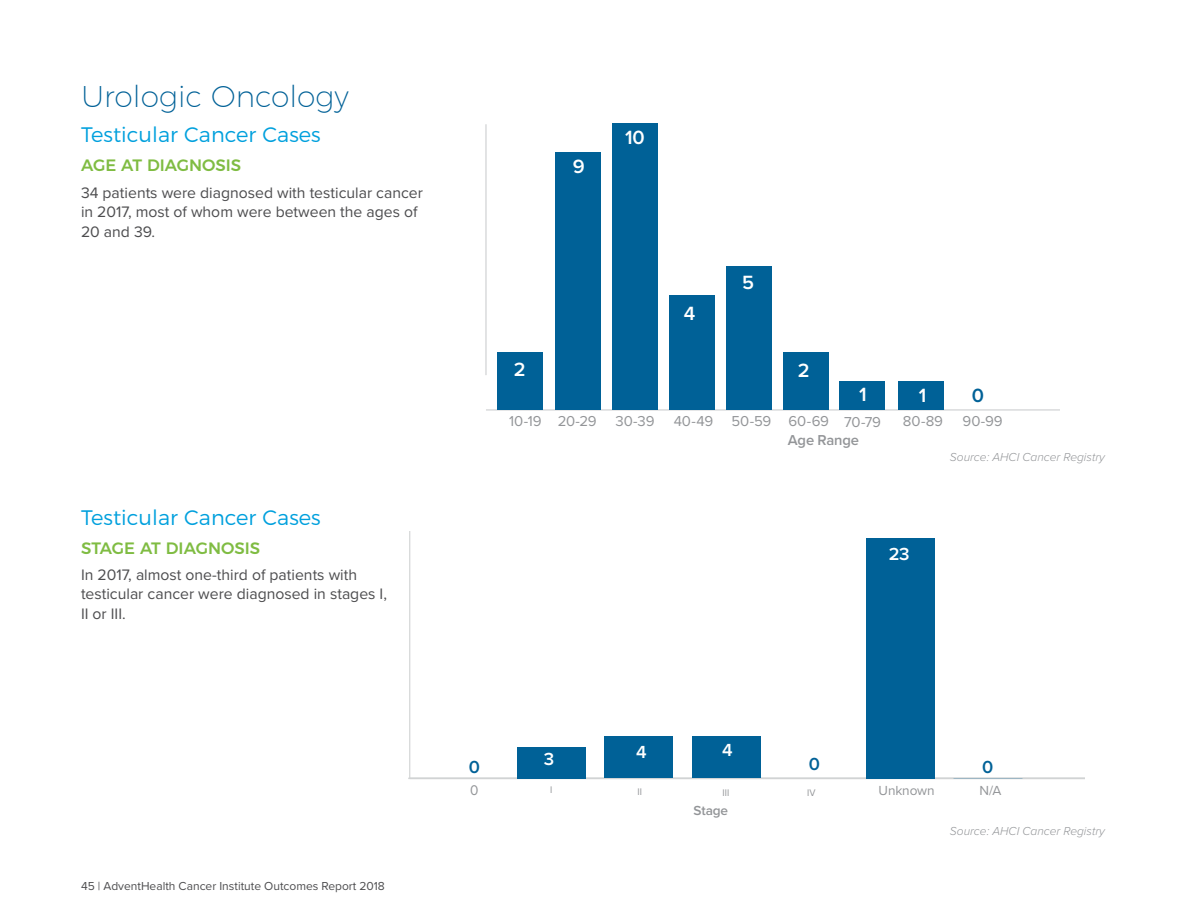
<style>
.page{position:relative;width:1188px;height:918px;background:#fff}
.page>*{position:absolute;margin:0;border:0;box-sizing:border-box;transform-origin:0 0}
.t1{font:200 30px "Montserrat";color:#006197}
.t2{font:300 21px "Montserrat";color:#00a0dd}
.t3{font:600 19.8px "Proxima Nova";color:#fff}
.t4{font:600 19.8px "Proxima Nova";color:#006197}
.t5{font:600 18.15px "Proxima Nova";color:#fff}
.t6{font:600 18.15px "Proxima Nova";color:#006197}
.t7{font:500 16.5px "Montserrat";color:#7fbc42}
.t8{font:15.75px/19.5px "Proxima Nova";color:#4d4d4f}
.t9{font:14.85px "Proxima Nova";letter-spacing:-.01em;color:#939598}
.t10{font:600 14.85px "Proxima Nova";letter-spacing:-.01em;color:#939598}
.t11{font:14.55px "Proxima Nova";color:#939598;scale:.93 1}
.t12{font:13.65px "Proxima Nova";letter-spacing:-.005em;color:#939598}
.t13{font:600 13.65px "Proxima Nova";letter-spacing:-.01em;color:#939598}
.t14{font:italic 300 12px "Proxima Nova";color:#939598}
.t15{font:12px "Proxima Nova";color:#4d4d4f}
.t16{font:9.9px "Proxima Nova";letter-spacing:.015em;color:#939598;scale:.93 1}
</style>
<div class="page">
<hr style="left:485px;top:124px;width:2px;height:251px;background:#d1d3d4">
<hr style="left:486px;top:409px;width:573px;height:2px;background:#d1d3d4">
<div style="left:498px;top:353px;width:45px;height:57px;background:#006197"></div>
<div style="left:555px;top:152px;width:45px;height:258px;background:#006197"></div>
<div style="left:612px;top:124px;width:45px;height:286px;background:#006197"></div>
<div style="left:669px;top:295px;width:45px;height:115px;background:#006197"></div>
<div style="left:726px;top:267px;width:46px;height:143px;background:#006197"></div>
<div style="left:783px;top:353px;width:46px;height:57px;background:#006197"></div>
<div style="left:840px;top:381px;width:45px;height:29px;background:#006197"></div>
<div style="left:898px;top:381px;width:45px;height:29px;background:#006197"></div>
<hr style="left:409px;top:531px;width:1px;height:247px;background:#d1d3d4">
<hr style="left:408px;top:778px;width:676px;height:1px;background:#d1d3d4">
<div style="left:517px;top:747px;width:69px;height:31px;background:#006197"></div>
<div style="left:604px;top:737px;width:69px;height:41px;background:#006197"></div>
<div style="left:692px;top:737px;width:68px;height:41px;background:#006197"></div>
<div style="left:866px;top:538px;width:69px;height:240px;background:#006197"></div>
<h1 class="t1" style="left:81px;top:74px;width:269px">Urologic Oncology</h1>
<h2 class="t2" style="left:81px;top:118px;width:241px">Testicular Cancer Cases</h2>
<p class="t7" style="left:81px;top:152px;width:162px">AGE AT DIAGNOSIS</p>
<p class="t8" style="left:81px;top:182px;width:343px">34 patients were diagnosed with testicular cancer in 2017, most of whom were between the ages of<br>20 and 39.</p>
<h2 class="t2" style="left:81px;top:501px;width:241px">Testicular Cancer Cases</h2>
<p class="t7" style="left:81px;top:534px;width:181px">STAGE AT DIAGNOSIS</p>
<p class="t8" style="left:81px;top:564px;width:307px">In 2017, almost one-third of patients with testicular cancer were diagnosed in stages I,<br>II or III.</p>
<p class="t3" style="left:514px;top:354px;width:13px">2</p>
<p class="t3" style="left:573px;top:151px;width:13px">9</p>
<p class="t3" style="left:625px;top:123px;width:21px">10</p>
<p class="t3" style="left:684px;top:298px;width:13px">4</p>
<p class="t3" style="left:742px;top:267px;width:13px">5</p>
<p class="t3" style="left:798px;top:356px;width:13px">2</p>
<p class="t3" style="left:859px;top:380px;width:9px">1</p>
<p class="t3" style="left:919px;top:380px;width:9px">1</p>
<p class="t4" style="left:972px;top:380px;width:14px">0</p>
<p class="t9" style="left:509px;top:410px;width:89px">10-19 20-29</p>
<p class="t9" style="left:616px;top:410px;width:41px">30-39</p>
<p class="t9" style="left:674px;top:410px;width:209px">40-49 50-59 60-69 70-79</p>
<p class="t9" style="left:903px;top:410px;width:42px">80-89</p>
<p class="t9" style="left:962px;top:410px;width:42px">90-99</p>
<p class="t10" style="left:788px;top:429px;width:73px">Age Range</p>
<p class="t5" style="left:889px;top:540px;width:22px">23</p>
<p class="t14" style="left:950px;top:449px;width:157px">Source: AHCI Cancer Registry</p>
<p class="t15" style="left:81px;top:877px;width:305px">45 | AdventHealth Cancer Institute Outcomes Report 2018</p>
<p class="t6" style="left:469px;top:753px;width:13px">0</p>
<p class="t11" style="left:470px;top:780px;width:10px">0</p>
<p class="t5" style="left:544px;top:746px;width:12px">3</p>
<p class="t5" style="left:636px;top:738px;width:12px">4</p>
<p class="t5" style="left:722px;top:737px;width:12px">4</p>
<p class="t6" style="left:809px;top:750px;width:13px">0</p>
<p class="t6" style="left:982px;top:753px;width:13px">0</p>
<p class="t16" style="left:550px;top:783px;width:4px">I</p>
<p class="t16" style="left:638px;top:785px;width:6px">II</p>
<p class="t16" style="left:723px;top:786px;width:9px">III</p>
<p class="t16" style="left:807px;top:786px;width:11px">IV</p>
<p class="t12" style="left:879px;top:781px;width:58px">Unknown</p>
<p class="t12" style="left:980px;top:781px;width:24px">N/A</p>
<p class="t13" style="left:694px;top:800px;width:36px">Stage</p>
<p class="t14" style="left:950px;top:822px;width:157px">Source: AHCI Cancer Registry</p>
</div>
